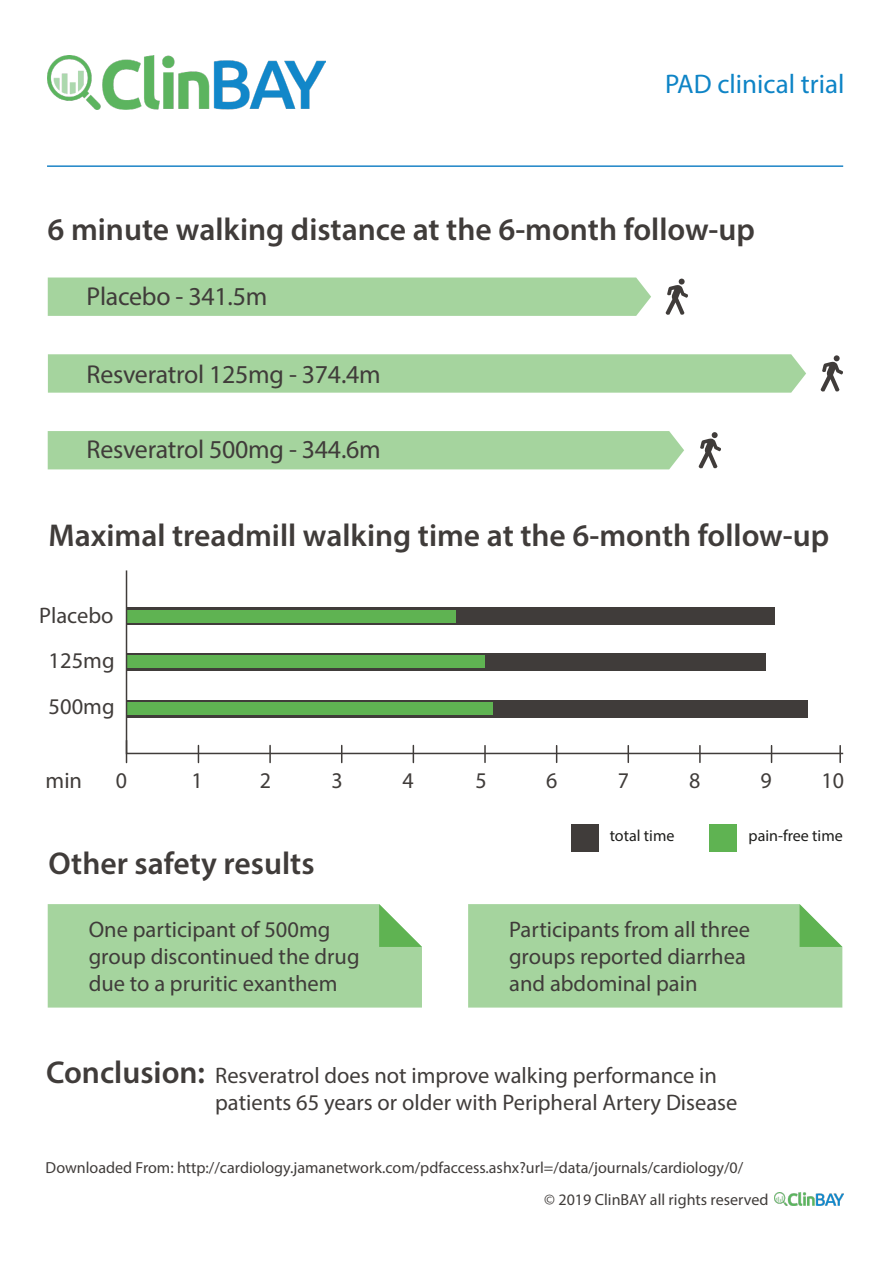
<style>
.page{position:relative;width:893px;height:1263px;background:#fff}
.page>*{position:absolute;margin:0;border:0;box-sizing:border-box;transform-origin:0 0}
.t1{font:600 31.65px "Myriad Pro";color:#403c3a}
.t2{font:27px "Myriad Pro";color:#0e84c6}
.t3{font:25.95px "Myriad Pro";letter-spacing:-.01em;color:#403c3a}
.t4{font:22.5px/27px "Myriad Pro";color:#403c3a}
.t5{font:16.05px "Myriad Pro";color:#403c3a}
.t6{font:16.05px "Myriad Pro";color:#1d1d1b}
</style>
<div class="page">
<div style="left:48px;top:904px;width:374px;height:103px;background:#a5d49e"></div>
<div style="left:468px;top:904px;width:374px;height:103px;background:#a5d49e"></div>
<img style="left:47px;top:56px;width:279px;height:54px">
<img style="left:774px;top:1192px;width:69px;height:13px">
<hr style="left:47px;top:165px;width:796px;height:2px;background:#1d84c6">
<div style="left:48px;top:354px;width:758px;height:39px;background:#a5d49e"></div>
<div style="left:48px;top:431px;width:636px;height:38px;background:#a5d49e"></div>
<div style="left:48px;top:277px;width:603px;height:39px;background:#a5d49e"></div>
<svg style="left:821px;top:355px;width:22px;height:37px"></svg>
<svg style="left:699px;top:432px;width:22px;height:37px"></svg>
<svg style="left:666px;top:279px;width:22px;height:36px"></svg>
<svg style="left:269px;top:755px;width:2px;height:7px"></svg>
<svg style="left:627px;top:755px;width:2px;height:7px"></svg>
<svg style="left:699px;top:755px;width:2px;height:7px"></svg>
<svg style="left:839px;top:755px;width:2px;height:7px"></svg>
<svg style="left:484px;top:755px;width:2px;height:7px"></svg>
<div style="left:571px;top:824px;width:27px;height:27px;background:#403c3a"></div>
<div style="left:710px;top:824px;width:27px;height:27px;background:#5fb352"></div>
<svg style="left:125px;top:570px;width:719px;height:185px"></svg>
<p class="t2" style="left:665px;top:67px;width:181px">PAD clinical trial</p>
<h1 class="t1" style="left:48px;top:209px;width:709px">6 minute walking distance at the 6-month follow-up</h1>
<p class="t3" style="left:87px;top:280px;width:182px">Placebo - 341.5m</p>
<p class="t3" style="left:87px;top:358px;width:296px">Resveratrol 125mg - 374.4m</p>
<p class="t3" style="left:87px;top:434px;width:296px">Resveratrol 500mg - 344.6m</p>
<h1 class="t1" style="left:49px;top:515px;width:782px">Maximal treadmill walking time at the 6-month follow-up</h1>
<p class="t4" style="left:39px;top:601px;width:76px">Placebo</p>
<p class="t4" style="left:49px;top:637px;width:67px;line-height:46.2px">125mg<br>500mg</p>
<p class="t4" style="left:46px;top:767px;width:38px">min</p>
<p class="t4" style="left:116px;top:767px;width:13px">0</p>
<p class="t4" style="left:191px;top:767px;width:13px">1</p>
<p class="t4" style="left:260px;top:767px;width:13px">2</p>
<p class="t4" style="left:332px;top:767px;width:13px">3</p>
<p class="t4" style="left:403px;top:767px;width:13px">4</p>
<p class="t4" style="left:475px;top:767px;width:13px">5</p>
<p class="t4" style="left:546px;top:767px;width:13px">6</p>
<p class="t4" style="left:618px;top:767px;width:13px">7</p>
<p class="t4" style="left:689px;top:767px;width:13px">8</p>
<p class="t4" style="left:761px;top:767px;width:13px">9</p>
<p class="t4" style="left:821px;top:767px;width:24px">10</p>
<p class="t6" style="left:610px;top:826px;width:66px">total time</p>
<p class="t6" style="left:749px;top:826px;width:96px">pain-free time</p>
<h1 class="t1" style="left:49px;top:843px;width:268px">Other safety results</h1>
<p class="t4" style="left:89px;top:916px;width:272px">One participant of 500mg group discontinued the drug due to a pruritic exanthem</p>
<p class="t4" style="left:509px;top:916px;width:242px">Participants from all three groups reported diarrhea and abdominal pain</p>
<h1 class="t1" style="left:46px;top:1052px;width:161px">Conclusion:</h1>
<p class="t4" style="left:215px;top:1061px;width:524px">Resveratrol does not improve walking performance in patients 65 years or older with Peripheral Artery Disease</p>
<p class="t5" style="left:46px;top:1158px;width:699px">Downloaded From: http://cardiology.jamanetwork.com/pdfaccess.ashx?url=/data/journals/cardiology/0/</p>
<p class="t5" style="left:544px;top:1190px;width:226px">© 2019 ClinBAY all rights reserved</p>
</div>
